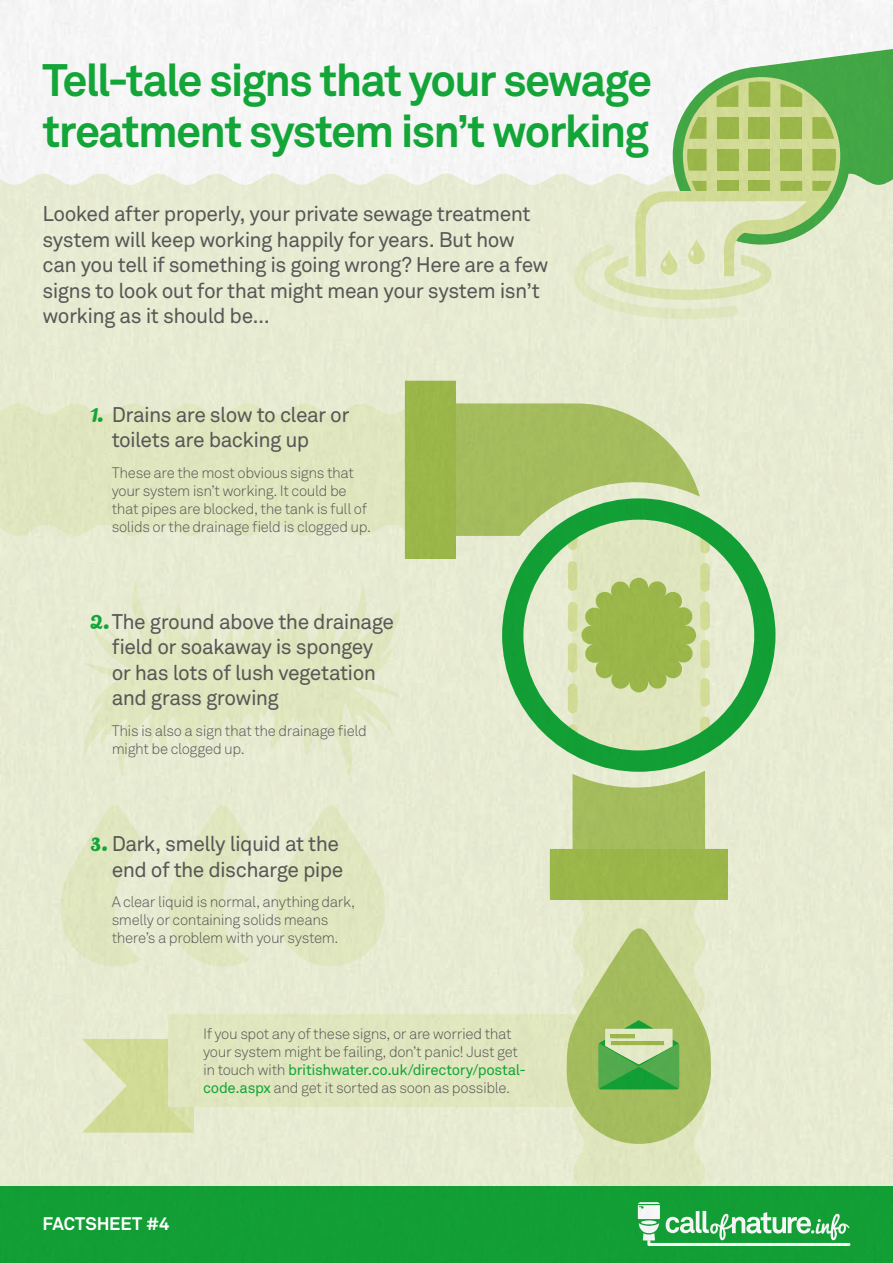
<style>
.page{position:relative;width:893px;height:1263px;background:#fff}
.page>*{position:absolute;margin:0;border:0;box-sizing:border-box;transform-origin:0 0}
.t1{font:700 45px/51px "Akkurat";letter-spacing:-.04em;color:#13a538}
.t2{font:21px/25.5px "Akkurat";letter-spacing:-.03em;color:#575756}
.t3{font:700 18px "Akkurat";letter-spacing:-.01em;color:#fff}
.t4{font:300 15px/18px "Akkurat";letter-spacing:-.025em;color:#575756}
.s1{font-family:"Pacifico";font-size:27px;color:#13a538}
.s2{font-weight:400;color:#13a538}
</style>
<div class="page">
<img style="left:0;top:0;width:893px;height:1263px">
<h1 class="t1" style="left:43px;top:55px;width:611px">Tell-tale signs that your sewage treatment system isn’t working</h1>
<h2 class="t2" style="left:43px;top:202px;width:508px">Looked after properly, your private sewage treatment system will keep working happily for years. But how can you tell if something is going wrong? Here are a few signs to look out for that might mean your system isn’t working as it should be…</h2>
<h2 class="t2" style="left:112px;top:402px;width:239px;text-indent:-21px"><span class="s1">1.</span> Drains are slow to clear or toilets are backing up</h2>
<p class="t4" style="left:112px;top:464px;width:261px">These are the most obvious signs that your system isn’t working. It could be that pipes are blocked, the tank is full of solids or the drainage field is clogged up.</p>
<h2 class="t2" style="left:112px;top:609px;width:284px;text-indent:-21px"><span class="s1">2.</span>The ground above the drainage field or soakaway is spongey or has lots of lush vegetation and grass growing</h2>
<p class="t4" style="left:112px;top:722px;width:257px">This is also a sign that the drainage field might be clogged up.</p>
<h2 class="t2" style="left:90px;top:831px;width:255px;text-align:right"><span class="s1">3.</span> Dark, smelly liquid at the end of the discharge pipe</h2>
<p class="t4" style="left:112px;top:893px;width:245px">A clear liquid is normal, anything dark, smelly or containing solids means there’s a problem with your system.</p>
<p class="t4" style="left:203px;top:1025px;width:324px">If you spot any of these signs, or are worried that your system might be failing, don’t panic! Just get in touch with <span class="s2">britishwater.co.uk/directory/postal&shy;code.aspx</span> and get it sorted as soon as possible.</p>
<p class="t3" style="left:43px;top:1213px;width:129px">FACTSHEET #4</p>
</div>
